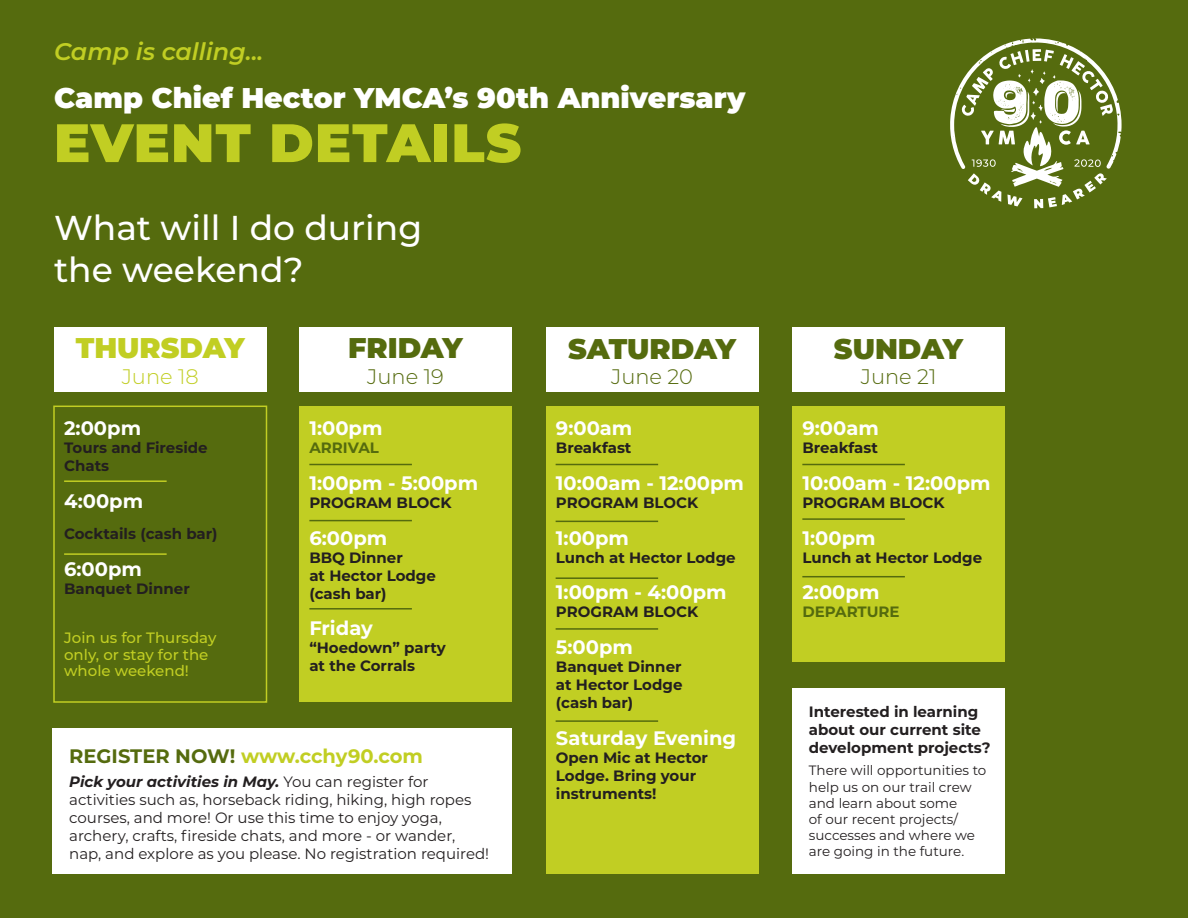
<style>
.page{position:relative;width:1188px;height:918px;background:#556b0e}
.page>*{position:absolute;margin:0;border:0;box-sizing:border-box;transform-origin:0 0}
.t1{font:900 54px "Montserrat";letter-spacing:.02em;color:#c1ce23}
.t2{font:500 34.5px/41.4px "Montserrat";color:#fff}
.t3{font:900 28.5px "Montserrat";color:#fff}
.t4{font:900 28.5px "Montserrat";color:#556b0e}
.t5{font:900 28.5px "Montserrat";color:#c1ce23}
.t6{font:italic 600 24px "Montserrat";color:#c1ce23}
.t7{font:300 21px "Montserrat";color:#556b0e}
.t8{font:300 21px "Montserrat";color:#c1ce23}
.t9{font:700 19.5px "Montserrat";color:#fff}
.t10{font:700 19.5px "Montserrat";color:#c1ce23}
.t11{font:700 15px/18px "Montserrat";color:#231f20}
.t12{font:15px/18px "Montserrat";color:#231f20}
.t13{font:500 15px/16.8px "Montserrat";color:#c1ce23}
.t14{font:700 15px "Montserrat";color:#556b0e}
.t15{font:13.5px/16.2px "Montserrat";color:#231f20}
.s1{color:#556b0e}
.s2{font-weight:700;font-style:italic}
</style>
<div class="page">
<div style="left:299px;top:327px;width:213px;height:64px;background:#fff"></div>
<div style="left:54px;top:327px;width:212px;height:64px;background:#fff"></div>
<div style="left:299px;top:406px;width:213px;height:296px;background:#c1ce23"></div>
<div style="left:53px;top:406px;width:214px;height:297px;border:2px solid #c1ce23"></div>
<div style="left:53px;top:729px;width:459px;height:145px;background:#fff"></div>
<div style="left:792px;top:688px;width:213px;height:186px;background:#fff"></div>
<div style="left:546px;top:406px;width:212px;height:468px;background:#c1ce23"></div>
<div style="left:792px;top:406px;width:213px;height:255px;background:#c1ce23"></div>
<div style="left:546px;top:327px;width:212px;height:64px;background:#fff"></div>
<div style="left:792px;top:327px;width:213px;height:64px;background:#fff"></div>
<hr style="left:309px;top:464px;width:103px;height:1px;background:#556b0e">
<hr style="left:64px;top:480px;width:103px;height:2px;background:#c1ce23">
<hr style="left:309px;top:520px;width:103px;height:1px;background:#556b0e">
<hr style="left:64px;top:553px;width:103px;height:2px;background:#c1ce23">
<hr style="left:309px;top:608px;width:103px;height:2px;background:#556b0e">
<hr style="left:556px;top:464px;width:102px;height:1px;background:#556b0e">
<hr style="left:556px;top:521px;width:102px;height:1px;background:#556b0e">
<hr style="left:556px;top:577px;width:102px;height:2px;background:#556b0e">
<hr style="left:556px;top:628px;width:102px;height:2px;background:#556b0e">
<hr style="left:556px;top:720px;width:102px;height:2px;background:#556b0e">
<hr style="left:802px;top:464px;width:103px;height:1px;background:#556b0e">
<hr style="left:802px;top:518px;width:103px;height:2px;background:#556b0e">
<hr style="left:802px;top:576px;width:103px;height:1px;background:#556b0e">
<svg style="left:950px;top:38px;width:172px;height:170px"></svg>
<p class="t6" style="left:54px;top:35px;width:211px">Camp is calling...</p>
<p class="t3" style="left:54px;top:77px;width:693px">Camp Chief Hector YMCA’s 90th Anniversary</p>
<p class="t1" style="left:54px;top:102px;width:469px">EVENT DETAILS</p>
<p class="t2" style="left:54px;top:206px;width:370px">What will I do during the weekend?</p>
<p class="t5" style="left:76px;top:326px;width:171px">THURSDAY</p>
<p class="t8" style="left:122px;top:362px;width:79px">June 18</p>
<p class="t9" style="left:64px;top:414px;width:79px">2:00pm</p>
<p class="t11" style="left:64px;top:438px;width:145px">Tours and Fireside<br>Chats</p>
<p class="t9" style="left:64px;top:487px;width:81px">4:00pm</p>
<p class="t11" style="left:64px;top:524px;width:155px">Cocktails (cash bar)</p>
<p class="t9" style="left:64px;top:555px;width:79px">6:00pm</p>
<p class="t11" style="left:64px;top:579px;width:127px">Banquet Dinner</p>
<p class="t13" style="left:64px;top:628px;width:154px">Join us for Thursday only, or stay for the whole weekend!</p>
<p class="t4" style="left:348px;top:326px;width:116px">FRIDAY</p>
<p class="t7" style="left:367px;top:362px;width:78px">June 19</p>
<p class="t9" style="left:309px;top:414px;width:75px">1:00pm</p>
<p class="t14" style="left:309px;top:437px;width:71px">ARRIVAL</p>
<p class="t9" style="left:309px;top:469px;width:170px">1:00pm - 5:00pm</p>
<p class="t11" style="left:309px;top:493px;width:144px">PROGRAM BLOCK</p>
<p class="t9" style="left:309px;top:524px;width:79px">6:00pm</p>
<p class="t11" style="left:309px;top:547px;width:128px">BBQ Dinner<br>at Hector Lodge</p>
<p class="t11" style="left:309px;top:583px;width:79px">(cash bar)</p>
<p class="t9" style="left:309px;top:614px;width:65px">Friday</p>
<p class="t11" style="left:309px;top:638px;width:138px">“Hoedown” party at the Corrals</p>
<p class="t10" style="left:69px;top:742px;width:355px"><span class="s1">REGISTER NOW!</span> www.cchy90.com</p>
<p class="t12" style="left:69px;top:773px;width:421px"><span class="s2">Pick your activities in May.</span> You can register for activities such as, horseback riding, hiking, high ropes courses, and more! Or use this time to enjoy yoga, archery, crafts, fireside chats, and more - or wander, nap, and explore as you please. No registration required!</p>
<p class="t4" style="left:568px;top:327px;width:169px">SATURDAY</p>
<p class="t7" style="left:611px;top:363px;width:84px">June 20</p>
<p class="t9" style="left:556px;top:414px;width:78px">9:00am</p>
<p class="t11" style="left:556px;top:438px;width:77px">Breakfast</p>
<p class="t9" style="left:556px;top:469px;width:190px">10:00am - 12:00pm</p>
<p class="t11" style="left:556px;top:493px;width:144px">PROGRAM BLOCK</p>
<p class="t9" style="left:556px;top:524px;width:75px">1:00pm</p>
<p class="t11" style="left:556px;top:547px;width:181px">Lunch at Hector Lodge</p>
<p class="t9" style="left:556px;top:578px;width:172px">1:00pm - 4:00pm</p>
<p class="t11" style="left:556px;top:602px;width:144px">PROGRAM BLOCK</p>
<p class="t9" style="left:556px;top:633px;width:79px">5:00pm</p>
<p class="t11" style="left:556px;top:657px;width:128px;text-align:justify">Banquet Dinner at Hector Lodge (cash bar)</p>
<p class="t9" style="left:556px;top:724px;width:182px">Saturday Evening</p>
<p class="t11" style="left:556px;top:748px;width:154px">Open Mic at Hector<br>Lodge. Bring your instruments!</p>
<p class="t4" style="left:834px;top:327px;width:131px">SUNDAY</p>
<p class="t7" style="left:861px;top:363px;width:77px">June 21</p>
<p class="t9" style="left:802px;top:414px;width:78px">9:00am</p>
<p class="t11" style="left:802px;top:438px;width:77px">Breakfast</p>
<p class="t9" style="left:802px;top:469px;width:190px">10:00am - 12:00pm</p>
<p class="t11" style="left:802px;top:493px;width:144px">PROGRAM BLOCK</p>
<p class="t9" style="left:802px;top:524px;width:75px">1:00pm</p>
<p class="t11" style="left:802px;top:547px;width:181px">Lunch at Hector Lodge</p>
<p class="t9" style="left:802px;top:578px;width:79px">2:00pm</p>
<p class="t14" style="left:802px;top:601px;width:99px">DEPARTURE</p>
<p class="t11" style="left:809px;top:701px;width:183px">Interested in learning about our current site development projects?</p>
<p class="t15" style="left:809px;top:762px;width:179px">There will opportunities to help us on our trail crew and learn about some<br>of our recent projects/ successes and where we are going in the future.</p>
</div>
